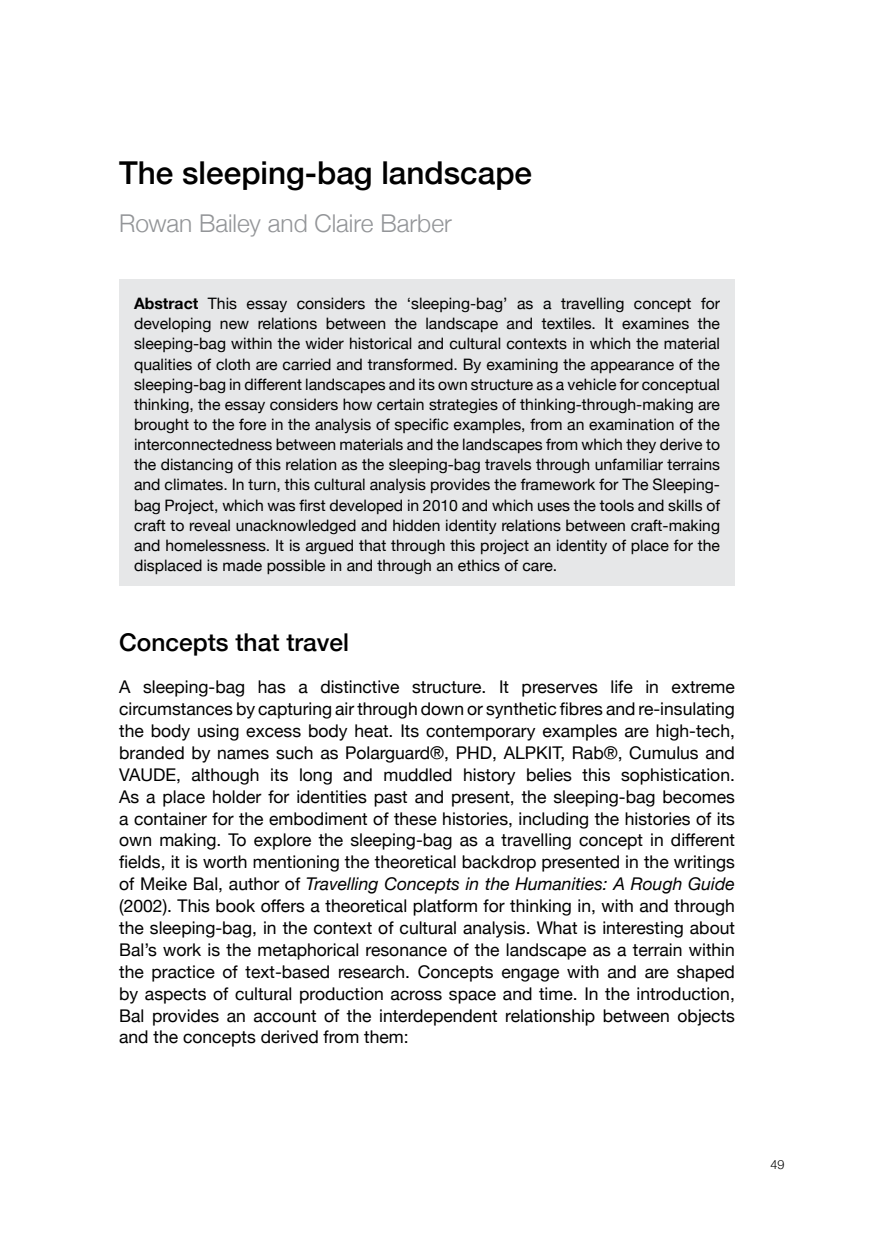
<style>
.page{position:relative;width:874px;height:1241px;background:#fff}
.page>*{position:absolute;margin:0;border:0;box-sizing:border-box;transform-origin:0 0}
.t1{font:500 31.5px "Helvetica Neue";color:#000}
.t2{font:300 24.5px "Helvetica Neue";color:#939598}
.t3{font:500 24.5px "Helvetica Neue";color:#000}
.t4{font:17.5px/21.9px "Helvetica Neue";color:#000;text-align:justify}
.t5{font:15.75px/20.1px "Helvetica Neue";color:#000;text-align:justify}
.t6{font:300 12.6px "Helvetica Neue";color:#000}
.s1{font-weight:700}
.s2{font-style:italic}
</style>
<div class="page">
<div style="left:119px;top:279px;width:615px;height:306px;background:#e6e7e8"></div>
<h1 class="t1" style="left:119px;top:148px;width:414px">The sleeping-bag landscape</h1>
<h2 class="t2" style="left:119px;top:203px;width:334px">Rowan Bailey and Claire Barber</h2>
<p class="t5" style="left:134px;top:294px;width:587px"><span class="s1">Abstract</span> This essay considers the ‘sleeping-bag’ as a travelling concept for developing new relations between the landscape and textiles. It examines the sleeping-bag within the wider historical and cultural contexts in which the material qualities of cloth are carried and transformed. By examining the appearance of the sleeping-bag in different landscapes and its own structure as a vehicle for conceptual thinking, the essay considers how certain strategies of thinking-through-making are brought to the fore in the analysis of specific examples, from an examination of the interconnectedness between materials and the landscapes from which they derive to the distancing of this relation as the sleeping-bag travels through unfamiliar terrains and climates. In turn, this cultural analysis provides the framework for The Sleeping&shy;bag Project, which was first developed in 2010 and which uses the tools and skills of craft to reveal unacknowledged and hidden identity relations between craft-making and homelessness. It is argued that through this project an identity of place for the displaced is made possible in and through an ethics of care.</p>
<h2 class="t3" style="left:119px;top:623px;width:231px">Concepts that travel</h2>
<p class="t4" style="left:119px;top:677px;width:617px">A sleeping-bag has a distinctive structure. It preserves life in extreme circumstances by capturing air through down or synthetic fibres and re-insulating the body using excess body heat. Its contemporary examples are high-tech, branded by names such as Polarguard®, PHD, ALPKIT, Rab®, Cumulus and VAUDE, although its long and muddled history belies this sophistication.<br>As a place holder for identities past and present, the sleeping-bag becomes a container for the embodiment of these histories, including the histories of its own making. To explore the sleeping-bag as a travelling concept in different fields, it is worth mentioning the theoretical backdrop presented in the writings of Meike Bal, author of <span class="s2">Travelling Concepts in the Humanities: A Rough Guide </span>(2002). This book offers a theoretical platform for thinking in, with and through the sleeping-bag, in the context of cultural analysis. What is interesting about Bal’s work is the metaphorical resonance of the landscape as a terrain within the practice of text-based research. Concepts engage with and are shaped by aspects of cultural production across space and time. In the introduction, Bal provides an account of the interdependent relationship between objects and the concepts derived from them:</p>
<p class="t6" style="left:770px;top:1153px;width:16px">49</p>
</div>
